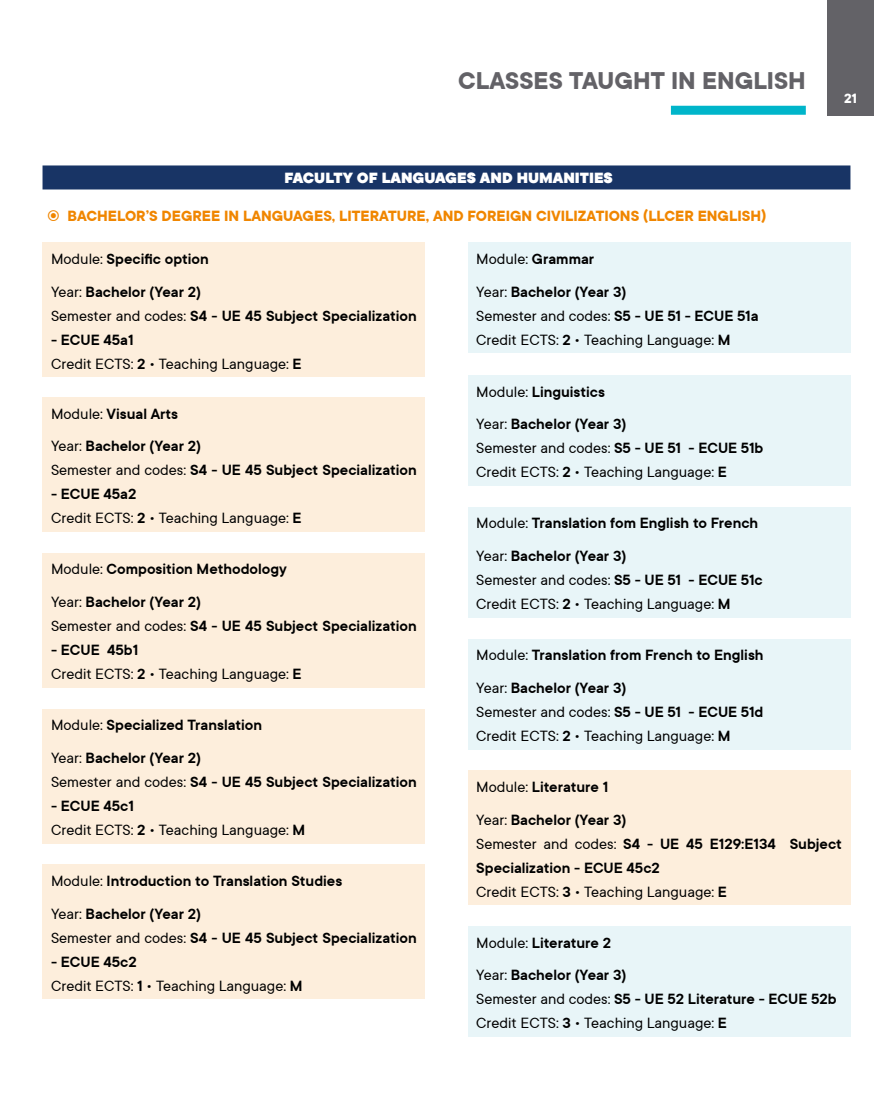
<style>
.page{position:relative;width:893px;height:1106px;background:#fff}
.page>*{position:absolute;margin:0;border:0;box-sizing:border-box;transform-origin:0 0}
.t1{font:700 27px "TT Commons Classic";color:#636267}
.t2{font:600 16.5px/32.5px "TT Commons Classic";color:#000}
.t3{font:16.5px/24px "TT Commons Classic";color:#000}
.t4{font:700 16.5px "TT Commons Classic";color:#f08600}
.t5{font:900 16.5px "TT Commons Classic";color:#fff}
.t6{font:700 15px "TT Commons Classic";color:#fff}
.s1{font-weight:400}
.s2{font-weight:600}
</style>
<div class="page">
<div style="left:671px;top:106px;width:135px;height:9px;background:#00b5ca"></div>
<div style="left:43px;top:165px;width:807px;height:24px;background:#183465"></div>
<div style="left:43px;top:243px;width:382px;height:134px;background:#fdeedc"></div>
<div style="left:43px;top:397px;width:382px;height:135px;background:#fdeedc"></div>
<div style="left:43px;top:553px;width:382px;height:134px;background:#fdeedc"></div>
<div style="left:43px;top:709px;width:382px;height:134px;background:#fdeedc"></div>
<div style="left:43px;top:864px;width:382px;height:135px;background:#fdeedc"></div>
<div style="left:468px;top:243px;width:382px;height:110px;background:#e8f5f8"></div>
<div style="left:468px;top:375px;width:382px;height:111px;background:#e8f5f8"></div>
<div style="left:468px;top:507px;width:382px;height:110px;background:#e8f5f8"></div>
<div style="left:468px;top:639px;width:382px;height:110px;background:#e8f5f8"></div>
<div style="left:468px;top:770px;width:382px;height:135px;background:#fdeedc"></div>
<div style="left:468px;top:926px;width:382px;height:110px;background:#e8f5f8"></div>
<div style="left:827px;top:0;width:47px;height:116px;background:#636267"></div>
<h1 class="t1" style="left:458px;top:63px;width:349px">CLASSES TAUGHT IN ENGLISH</h1>
<p class="t6" style="left:844px;top:89px;width:14px">21</p>
<p class="t5" style="left:284px;top:166px;width:330px">FACULTY OF LANGUAGES AND HUMANITIES</p>
<p class="t4" style="left:68px;top:205px;width:700px">BACHELOR’S DEGREE IN LANGUAGES, LITERATURE, AND FOREIGN CIVILIZATIONS (LLCER ENGLISH)</p>
<p class="t2" style="left:51px;top:242px;width:159px"><span class="s1">Module:</span> Specific option<br><span class="s1">Year:</span> Bachelor (Year 2)</p>
<p class="t2" style="left:51px;top:299px;width:367px"><span class="s1">Semester and codes:</span> S4 - UE 45 Subject Specialization</p>
<p class="t3" style="left:51px;top:327px;width:252px"><span class="s2">- ECUE 45a1<br></span>Credit ECTS: <span class="s2">2</span> • Teaching Language: <span class="s2">E</span></p>
<p class="t2" style="left:51px;top:397px;width:151px"><span class="s1">Module:</span> Visual Arts<br><span class="s1">Year:</span> Bachelor (Year 2)</p>
<p class="t2" style="left:51px;top:453px;width:367px"><span class="s1">Semester and codes:</span> S4 - UE 45 Subject Specialization</p>
<p class="t3" style="left:51px;top:481px;width:252px"><span class="s2">- ECUE 45a2<br></span>Credit ECTS: <span class="s2">2</span> • Teaching Language: <span class="s2">E</span></p>
<p class="t2" style="left:51px;top:552px;width:237px"><span class="s1">Module:</span> Composition Methodology<br><span class="s1">Year:</span> Bachelor (Year 2)</p>
<p class="t2" style="left:51px;top:609px;width:367px"><span class="s1">Semester and codes:</span> S4 - UE 45 Subject Specialization</p>
<p class="t3" style="left:51px;top:637px;width:252px"><span class="s2">- ECUE 45b1<br></span>Credit ECTS: <span class="s2">2</span> • Teaching Language: <span class="s2">E</span></p>
<p class="t2" style="left:51px;top:708px;width:213px"><span class="s1">Module:</span> Specialized Translation<br><span class="s1">Year:</span> Bachelor (Year 2)</p>
<p class="t2" style="left:51px;top:765px;width:367px"><span class="s1">Semester and codes:</span> S4 - UE 45 Subject Specialization</p>
<p class="t3" style="left:51px;top:793px;width:256px"><span class="s2">- ECUE 45c1<br></span>Credit ECTS: <span class="s2">2</span> • Teaching Language: <span class="s2">M</span></p>
<p class="t2" style="left:51px;top:864px;width:293px"><span class="s1">Module:</span> Introduction to Translation Studies<br><span class="s1">Year:</span> Bachelor (Year 2)</p>
<p class="t2" style="left:51px;top:920px;width:367px"><span class="s1">Semester and codes:</span> S4 - UE 45 Subject Specialization</p>
<p class="t3" style="left:51px;top:949px;width:253px"><span class="s2">- ECUE 45c2<br></span>Credit ECTS: <span class="s2">1</span> • Teaching Language: <span class="s2">M</span></p>
<p class="t2" style="left:476px;top:242px;width:152px"><span class="s1">Module:</span> Grammar<br><span class="s1">Year:</span> Bachelor (Year 3)</p>
<p class="t3" style="left:476px;top:303px;width:284px">Semester and codes: <span class="s2">S5 - UE 51 - ECUE 51a<br></span>Credit ECTS: <span class="s2">2</span> • Teaching Language: <span class="s2">M</span></p>
<p class="t2" style="left:476px;top:375px;width:152px"><span class="s1">Module:</span> Linguistics<br><span class="s1">Year:</span> Bachelor (Year 3)</p>
<p class="t3" style="left:476px;top:435px;width:289px">Semester and codes: <span class="s2">S5 - UE 51 - ECUE 51b<br></span>Credit ECTS: <span class="s2">2</span> • Teaching Language: <span class="s2">E</span></p>
<p class="t2" style="left:476px;top:506px;width:283px"><span class="s1">Module:</span> Translation fom English to French<br><span class="s1">Year:</span> Bachelor (Year 3)</p>
<p class="t3" style="left:476px;top:567px;width:288px">Semester and codes: <span class="s2">S5 - UE 51 - ECUE 51c<br></span>Credit ECTS: <span class="s2">2</span> • Teaching Language: <span class="s2">M</span></p>
<p class="t2" style="left:476px;top:638px;width:289px"><span class="s1">Module:</span> Translation from French to English<br><span class="s1">Year:</span> Bachelor (Year 3)</p>
<p class="t3" style="left:476px;top:699px;width:289px">Semester and codes: <span class="s2">S5 - UE 51 - ECUE 51d<br></span>Credit ECTS: <span class="s2">2</span> • Teaching Language: <span class="s2">M</span></p>
<p class="t2" style="left:476px;top:770px;width:152px"><span class="s1">Module:</span> Literature 1<br><span class="s1">Year:</span> Bachelor (Year 3)</p>
<p class="t2" style="left:476px;top:831px;width:367px;line-height:24px"><span class="s1">Semester and codes:</span> S4 - UE 45 E129:E134 Subject<br>Specialization - ECUE 45c2<br><span class="s1">Credit ECTS:</span> 3 <span class="s1">• Teaching Language:</span> E</p>
<p class="t2" style="left:476px;top:926px;width:152px"><span class="s1">Module:</span> Literature 2<br><span class="s1">Year:</span> Bachelor (Year 3)</p>
<p class="t3" style="left:476px;top:986px;width:362px">Semester and codes: <span class="s2">S5 - UE 52 Literature - ECUE 52b<br></span>Credit ECTS: <span class="s2">3</span> • Teaching Language: <span class="s2">E</span></p>
</div>
